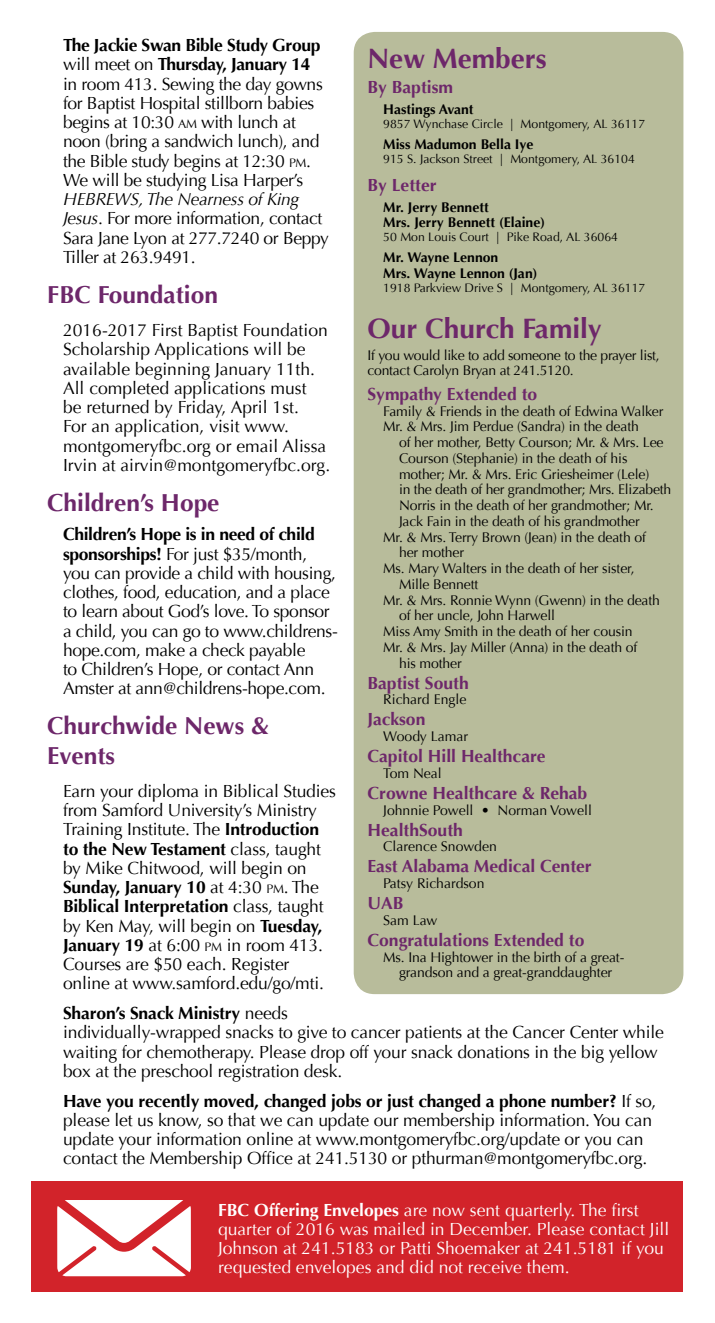
<style>
.page{position:relative;width:715px;height:1323px;background:#fff}
.page>*{position:absolute;margin:0;border:0;box-sizing:border-box;transform-origin:0 0}
.t1{font:700 28px "Optima";color:#6d276a}
.t2{font:700 24.5px/29.4px "Optima";color:#6d276a}
.t3{font:17.5px/19.2px "Optima";letter-spacing:-.01em;color:#000}
.t4{font:17.5px/19.2px "Optima";color:#fff}
.t5{font:700 17.5px "Optima";color:#6d276a}
.t6{font:14px/15.8px "Optima";letter-spacing:-.01em;color:#000}
.t7{font:700 14px/15.8px "Optima";color:#000}
.t8{font:12.25px "Optima";color:#000}
.s1{font-weight:700}
.s2{font-size:12.25px}
.s3{font-style:italic}
.s4{font-style:inherit}
</style>
<div class="page">
<div style="left:353px;top:32px;width:330px;height:962px;background:#b8bc9b;border-radius:21px"></div>
<div style="left:31px;top:1181px;width:651px;height:111px;background:#d2232a"></div>
<svg style="left:57px;top:1200px;width:134px;height:76px"></svg>
<p class="t3" style="left:63px;top:36px;width:261px"><span class="s1">The Jackie Swan Bible Study Group </span>will meet on <span class="s1">Thursday, January 14 </span>in room 413. Sewing the day gowns for Baptist Hospital stillborn babies begins at 10:30 <span class="s2">AM</span> with lunch at noon (bring a sandwich lunch), and the Bible study begins at 12:30 <span class="s2">PM</span>.<br>We will be studying Lisa Harper’s</p>
<p class="t3" style="left:63px;top:190px;width:267px"><span class="s3">HEBREWS, The Nearness of King<br>Jesus</span>. For more information, contact<br>Sara Jane Lyon at 277.7240 or Beppy<br>Tiller at 263.9491.</p>
<h2 class="t2" style="left:47px;top:280px;width:172px">FBC Foundation</h2>
<p class="t3" style="left:63px;top:321px;width:268px">2016-2017 First Baptist Foundation Scholarship Applications will be available beginning January 11th.<br>All completed applications must<br>be returned by Friday, April 1st.<br>For an application, visit www. montgomeryfbc.org or email Alissa Irvin at airvin@montgomeryfbc.org.</p>
<h2 class="t2" style="left:47px;top:488px;width:174px">Children’s Hope</h2>
<p class="t3" style="left:63px;top:525px;width:276px"><span class="s1">Children’s Hope is in need of child sponsorships!</span> For just $35/month, you can provide a child with housing, clothes, food, education, and a place to learn about God’s love. To sponsor a child, you can go to www.childrens&shy;hope.com, make a check payable<br>to Children’s Hope, or contact Ann Amster at ann@childrens-hope.com.</p>
<h2 class="t2" style="left:47px;top:712px;width:223px">Churchwide News &amp;<br>Events</h2>
<p class="t3" style="left:63px;top:782px;width:274px">Earn your diploma in Biblical Studies from Samford University’s Ministry Training Institute. The <span class="s1">Introduction to the New Testament</span> class, taught by Mike Chitwood, will begin on <span class="s1">Sunday, January 10</span> at 4:30 <span class="s2">PM</span><span class="s4">.</span> The <span class="s1">Biblical Interpretation</span> class, taught by Ken May, will begin on <span class="s1">Tuesday, January 19</span> at 6:00 <span class="s2">PM</span> in room 413.<br>Courses are $50 each. Register online at www.samford.edu/go/mti.</p>
<p class="t3" style="left:63px;top:1004px;width:601px"><span class="s1">Sharon’s Snack Ministry</span> needs<br>individually-wrapped snacks to give to cancer patients at the Cancer Center while waiting for chemotherapy. Please drop off your snack donations in the big yellow box at the preschool registration desk.</p>
<p class="t3" style="left:63px;top:1091px;width:594px"><span class="s1">Have you recently moved, changed jobs or just changed a phone number?</span> If so, please let us know, so that we can update our membership information. You can update your information online at www.montgomeryfbc.org/update or you can contact the Membership Office at 241.5130 or pthurman@montgomeryfbc.org.</p>
<h1 class="t1" style="left:367px;top:42px;width:180px">New Members</h1>
<p class="t5" style="left:367px;top:77px;width:87px">By Baptism</p>
<p class="t7" style="left:383px;top:101px;width:92px">Hastings Avant</p>
<p class="t8" style="left:383px;top:116px;width:263px">9857 Wynchase Circle | Montgomery, AL 36117</p>
<p class="t7" style="left:383px;top:136px;width:151px">Miss Madumon Bella Iye</p>
<p class="t8" style="left:383px;top:151px;width:253px">915 S. Jackson Street | Montgomery, AL 36104</p>
<p class="t5" style="left:367px;top:175px;width:71px">By Letter</p>
<p class="t7" style="left:383px;top:199px;width:163px">Mr. Jerry Bennett<br>Mrs. Jerry Bennett (Elaine)</p>
<p class="t8" style="left:383px;top:230px;width:236px">50 Mon Louis Court | Pike Road, AL 36064</p>
<p class="t7" style="left:383px;top:250px;width:155px">Mr. Wayne Lennon<br>Mrs. Wayne Lennon (Jan)</p>
<p class="t8" style="left:383px;top:281px;width:263px">1918 Parkview Drive S | Montgomery, AL 36117</p>
<h1 class="t1" style="left:367px;top:312px;width:236px">Our Church Family</h1>
<p class="t6" style="left:367px;top:347px;width:293px">If you would like to add someone to the prayer list, contact Carolyn Bryan at 241.5120.</p>
<p class="t5" style="left:367px;top:384px;width:171px">Sympathy Extended to</p>
<p class="t6" style="left:383px;top:403px;width:281px">Family &amp; Friends in the death of Edwina Walker<br>Mr. &amp; Mrs. Jim Perdue (Sandra) in the death</p>
<p class="t6" style="left:399px;top:435px;width:266px">of her mother, Betty Courson; Mr. &amp; Mrs. Lee</p>
<p class="t6" style="left:399px;top:451px;width:230px">Courson (Stephanie) in the death of his</p>
<p class="t6" style="left:399px;top:466px;width:251px">mother; Mr. &amp; Mrs. Eric Griesheimer (Lele)</p>
<p class="t6" style="left:399px;top:482px;width:273px">in the death of her grandmother; Mrs. Elizabeth</p>
<p class="t6" style="left:399px;top:498px;width:256px">Norris in the death of her grandmother; Mr.</p>
<p class="t6" style="left:399px;top:514px;width:242px">Jack Fain in the death of his grandmother</p>
<p class="t6" style="left:383px;top:529px;width:264px">Mr. &amp; Mrs. Terry Brown (Jean) in the death of</p>
<p class="t6" style="left:399px;top:545px;width:66px">her mother</p>
<p class="t6" style="left:383px;top:561px;width:252px">Ms. Mary Walters in the death of her sister,</p>
<p class="t6" style="left:399px;top:577px;width:81px">Mille Bennett</p>
<p class="t6" style="left:383px;top:592px;width:278px">Mr. &amp; Mrs. Ronnie Wynn (Gwenn) in the death</p>
<p class="t6" style="left:399px;top:608px;width:157px">of her uncle, John Harwell</p>
<p class="t6" style="left:383px;top:624px;width:250px">Miss Amy Smith in the death of her cousin</p>
<p class="t6" style="left:383px;top:640px;width:255px">Mr. &amp; Mrs. Jay Miller (Anna) in the death of</p>
<p class="t6" style="left:399px;top:655px;width:64px">his mother</p>
<p class="t5" style="left:367px;top:673px;width:103px">Baptist South</p>
<p class="t6" style="left:383px;top:692px;width:84px">Richard Engle</p>
<p class="t5" style="left:367px;top:709px;width:59px">Jackson</p>
<p class="t6" style="left:383px;top:729px;width:86px">Woody Lamar</p>
<p class="t5" style="left:367px;top:746px;width:179px">Capitol Hill Healthcare</p>
<p class="t6" style="left:383px;top:766px;width:60px">Tom Neal</p>
<p class="t5" style="left:367px;top:783px;width:221px">Crowne Healthcare &amp; Rehab</p>
<p class="t6" style="left:383px;top:802px;width:210px">Johnnie Powell • Norman Vowell</p>
<p class="t5" style="left:367px;top:820px;width:97px">HealthSouth</p>
<p class="t6" style="left:383px;top:839px;width:115px">Clarence Snowden</p>
<p class="t5" style="left:367px;top:856px;width:225px">East Alabama Medical Center</p>
<p class="t6" style="left:383px;top:876px;width:103px">Patsy Richardson</p>
<p class="t5" style="left:367px;top:893px;width:37px">UAB</p>
<p class="t6" style="left:383px;top:913px;width:56px">Sam Law</p>
<p class="t5" style="left:367px;top:930px;width:218px">Congratulations Extended to</p>
<p class="t6" style="left:383px;top:949px;width:242px;text-align:center">Ms. Ina Hightower in the birth of a great&shy;grandson and a great-granddaughter</p>
<p class="t4" style="left:218px;top:1200px;width:452px"><span class="s1">FBC Offering Envelopes</span> are now sent quarterly. The first quarter of 2016 was mailed in December. Please contact Jill Johnson at 241.5183 or Patti Shoemaker at 241.5181 if you requested envelopes and did not receive them.</p>
</div>
